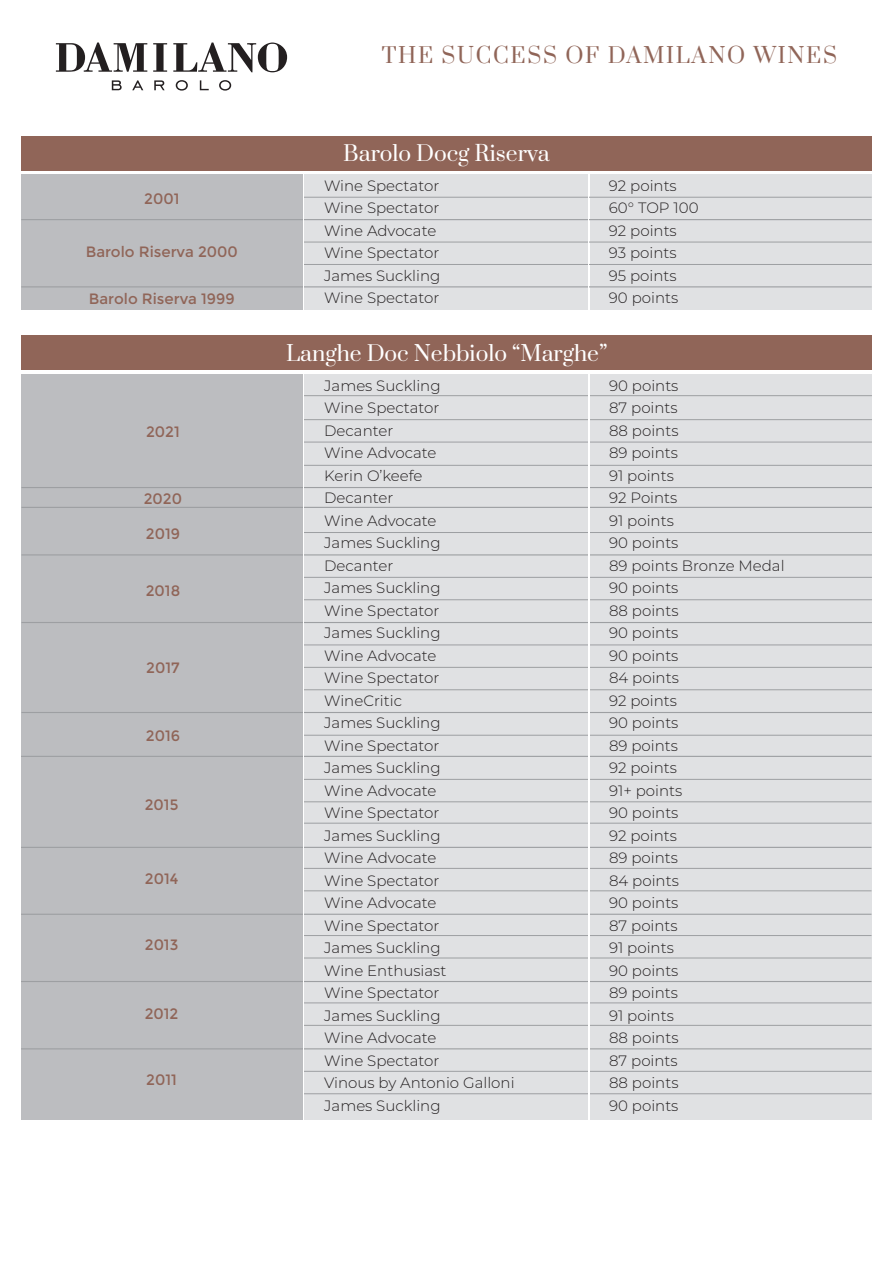
<style>
.page{position:relative;width:893px;height:1263px;background:#fff}
.page>*{position:absolute;margin:0;border:0;box-sizing:border-box;transform-origin:0 0}
.t1{font:21px "Prata";color:#fff}
.t2{font:21px "Prata";letter-spacing:.08em;color:#906558}
.t3{font:300 15px/22.5px "Montserrat";color:#231f20}
.t4{font:15px "Montserrat";color:#906558}
</style>
<div class="page">
<svg style="left:112px;top:80px;width:10px;height:10px"></svg>
<svg style="left:132px;top:80px;width:11px;height:10px"></svg>
<svg style="left:154px;top:80px;width:11px;height:10px"></svg>
<svg style="left:176px;top:80px;width:12px;height:11px"></svg>
<svg style="left:200px;top:80px;width:9px;height:10px"></svg>
<svg style="left:219px;top:80px;width:12px;height:11px"></svg>
<svg style="left:56px;top:43px;width:231px;height:29px"></svg>
<div style="left:304px;top:174px;width:284px;height:136px;background:#e0e1e3"></div>
<hr style="left:304px;top:197px;width:284px;height:1px;background:#9d9fa2">
<hr style="left:304px;top:242px;width:284px;height:1px;background:#9d9fa2">
<hr style="left:304px;top:219px;width:284px;height:1px;background:#9d9fa2">
<hr style="left:304px;top:264px;width:284px;height:1px;background:#9d9fa2">
<hr style="left:304px;top:286px;width:284px;height:1px;background:#9d9fa2">
<div style="left:590px;top:174px;width:282px;height:136px;background:#e0e1e3"></div>
<hr style="left:590px;top:197px;width:282px;height:1px;background:#9d9fa2">
<hr style="left:590px;top:242px;width:282px;height:1px;background:#9d9fa2">
<hr style="left:590px;top:219px;width:282px;height:1px;background:#9d9fa2">
<hr style="left:590px;top:264px;width:282px;height:1px;background:#9d9fa2">
<hr style="left:590px;top:286px;width:282px;height:1px;background:#9d9fa2">
<div style="left:21px;top:174px;width:281px;height:136px;background:#bcbdc0"></div>
<hr style="left:21px;top:219px;width:281px;height:1px;background:#9d9fa2">
<hr style="left:21px;top:286px;width:281px;height:1px;background:#9d9fa2">
<div style="left:21px;top:136px;width:851px;height:34px;background:#906558"></div>
<div style="left:305px;top:374px;width:283px;height:745px;background:#e0e1e3"></div>
<hr style="left:305px;top:935px;width:283px;height:1px;background:#9d9fa2">
<hr style="left:305px;top:868px;width:283px;height:1px;background:#9d9fa2">
<hr style="left:305px;top:779px;width:283px;height:1px;background:#9d9fa2">
<hr style="left:305px;top:1025px;width:283px;height:1px;background:#9d9fa2">
<hr style="left:305px;top:981px;width:283px;height:1px;background:#9d9fa2">
<hr style="left:305px;top:1071px;width:283px;height:1px;background:#9d9fa2">
<hr style="left:305px;top:958px;width:283px;height:1px;background:#9d9fa2">
<hr style="left:305px;top:890px;width:283px;height:1px;background:#9d9fa2">
<hr style="left:305px;top:801px;width:283px;height:1px;background:#9d9fa2">
<hr style="left:305px;top:823px;width:283px;height:1px;background:#9d9fa2">
<hr style="left:305px;top:1048px;width:283px;height:1px;background:#9d9fa2">
<hr style="left:305px;top:1003px;width:283px;height:1px;background:#9d9fa2">
<hr style="left:305px;top:1093px;width:283px;height:1px;background:#9d9fa2">
<hr style="left:305px;top:914px;width:283px;height:1px;background:#9d9fa2">
<hr style="left:305px;top:847px;width:283px;height:1px;background:#9d9fa2">
<hr style="left:305px;top:756px;width:283px;height:1px;background:#9d9fa2">
<hr style="left:305px;top:532px;width:283px;height:1px;background:#9d9fa2">
<hr style="left:305px;top:465px;width:283px;height:1px;background:#9d9fa2">
<hr style="left:305px;top:712px;width:283px;height:1px;background:#9d9fa2">
<hr style="left:305px;top:622px;width:283px;height:1px;background:#9d9fa2">
<hr style="left:305px;top:577px;width:283px;height:1px;background:#9d9fa2">
<hr style="left:305px;top:419px;width:283px;height:1px;background:#9d9fa2">
<hr style="left:305px;top:395px;width:283px;height:1px;background:#9d9fa2">
<hr style="left:305px;top:667px;width:283px;height:1px;background:#9d9fa2">
<hr style="left:305px;top:554px;width:283px;height:1px;background:#9d9fa2">
<hr style="left:305px;top:645px;width:283px;height:1px;background:#9d9fa2">
<hr style="left:305px;top:599px;width:283px;height:1px;background:#9d9fa2">
<hr style="left:305px;top:442px;width:283px;height:1px;background:#9d9fa2">
<hr style="left:305px;top:689px;width:283px;height:1px;background:#9d9fa2">
<hr style="left:305px;top:735px;width:283px;height:1px;background:#9d9fa2">
<hr style="left:305px;top:507px;width:283px;height:1px;background:#9d9fa2">
<hr style="left:305px;top:487px;width:283px;height:1px;background:#9d9fa2">
<div style="left:590px;top:374px;width:282px;height:745px;background:#e0e1e3"></div>
<hr style="left:590px;top:935px;width:281px;height:1px;background:#9d9fa2">
<hr style="left:590px;top:868px;width:281px;height:1px;background:#9d9fa2">
<hr style="left:590px;top:779px;width:281px;height:1px;background:#9d9fa2">
<hr style="left:590px;top:1025px;width:281px;height:1px;background:#9d9fa2">
<hr style="left:590px;top:981px;width:281px;height:1px;background:#9d9fa2">
<hr style="left:590px;top:1071px;width:281px;height:1px;background:#9d9fa2">
<hr style="left:590px;top:958px;width:281px;height:1px;background:#9d9fa2">
<hr style="left:590px;top:890px;width:281px;height:1px;background:#9d9fa2">
<hr style="left:590px;top:801px;width:281px;height:1px;background:#9d9fa2">
<hr style="left:590px;top:823px;width:281px;height:1px;background:#9d9fa2">
<hr style="left:590px;top:1048px;width:281px;height:1px;background:#9d9fa2">
<hr style="left:590px;top:1003px;width:281px;height:1px;background:#9d9fa2">
<hr style="left:590px;top:1093px;width:281px;height:1px;background:#9d9fa2">
<hr style="left:590px;top:914px;width:281px;height:1px;background:#9d9fa2">
<hr style="left:590px;top:847px;width:281px;height:1px;background:#9d9fa2">
<hr style="left:590px;top:756px;width:281px;height:1px;background:#9d9fa2">
<hr style="left:590px;top:532px;width:282px;height:1px;background:#9d9fa2">
<hr style="left:590px;top:465px;width:282px;height:1px;background:#9d9fa2">
<hr style="left:590px;top:712px;width:282px;height:1px;background:#9d9fa2">
<hr style="left:590px;top:622px;width:282px;height:1px;background:#9d9fa2">
<hr style="left:590px;top:577px;width:282px;height:1px;background:#9d9fa2">
<hr style="left:590px;top:419px;width:282px;height:1px;background:#9d9fa2">
<hr style="left:590px;top:395px;width:282px;height:1px;background:#9d9fa2">
<hr style="left:590px;top:667px;width:282px;height:1px;background:#9d9fa2">
<hr style="left:590px;top:554px;width:282px;height:1px;background:#9d9fa2">
<hr style="left:590px;top:645px;width:282px;height:1px;background:#9d9fa2">
<hr style="left:590px;top:599px;width:282px;height:1px;background:#9d9fa2">
<hr style="left:590px;top:442px;width:282px;height:1px;background:#9d9fa2">
<hr style="left:590px;top:689px;width:282px;height:1px;background:#9d9fa2">
<hr style="left:590px;top:735px;width:282px;height:1px;background:#9d9fa2">
<hr style="left:590px;top:507px;width:282px;height:1px;background:#9d9fa2">
<hr style="left:590px;top:487px;width:282px;height:1px;background:#9d9fa2">
<div style="left:21px;top:374px;width:282px;height:745px;background:#bcbdc0"></div>
<hr style="left:21px;top:981px;width:282px;height:1px;background:#9d9fa2">
<hr style="left:21px;top:1048px;width:282px;height:1px;background:#9d9fa2">
<hr style="left:21px;top:914px;width:282px;height:1px;background:#9d9fa2">
<hr style="left:21px;top:847px;width:282px;height:1px;background:#9d9fa2">
<hr style="left:21px;top:756px;width:282px;height:1px;background:#9d9fa2">
<hr style="left:21px;top:712px;width:282px;height:1px;background:#9d9fa2">
<hr style="left:21px;top:622px;width:282px;height:1px;background:#9d9fa2">
<hr style="left:21px;top:554px;width:282px;height:1px;background:#9d9fa2">
<hr style="left:21px;top:507px;width:282px;height:1px;background:#9d9fa2">
<hr style="left:21px;top:487px;width:282px;height:1px;background:#9d9fa2">
<div style="left:21px;top:336px;width:851px;height:34px;background:#906558"></div>
<p class="t4" style="left:144px;top:190px;width:37px">2001</p>
<p class="t4" style="left:86px;top:243px;width:154px">Barolo Riserva 2000</p>
<p class="t4" style="left:89px;top:290px;width:147px">Barolo Riserva 1999</p>
<p class="t4" style="left:146px;top:423px;width:35px">2021</p>
<p class="t4" style="left:144px;top:490px;width:40px">2020</p>
<p class="t4" style="left:146px;top:525px;width:36px">2019</p>
<p class="t4" style="left:146px;top:582px;width:36px">2018</p>
<p class="t4" style="left:146px;top:659px;width:35px">2017</p>
<p class="t4" style="left:146px;top:727px;width:36px">2016</p>
<p class="t4" style="left:145px;top:795px;width:35px">2015</p>
<p class="t4" style="left:145px;top:869px;width:35px">2014</p>
<p class="t4" style="left:145px;top:936px;width:35px">2013</p>
<p class="t4" style="left:145px;top:1005px;width:35px">2012</p>
<p class="t4" style="left:146px;top:1071px;width:32px">2011</p>
<h1 class="t2" style="left:382px;top:38px;width:457px">THE SUCCESS OF DAMILANO WINES</h1>
<h1 class="t1" style="left:343px;top:135px;width:208px">Barolo Docg Riserva</h1>
<p class="t3" style="left:324px;top:174px;width:118px">Wine Spectator<br>Wine Spectator<br>Wine Advocate<br>Wine Spectator<br>James Suckling<br>Wine Spectator</p>
<p class="t3" style="left:609px;top:174px;width:91px">92 points<br>60° TOP 100<br>92 points<br>93 points<br>95 points<br>90 points</p>
<h1 class="t1" style="left:286px;top:335px;width:323px">Langhe Doc Nebbiolo “Marghe”</h1>
<p class="t3" style="left:324px;top:373px;width:192px">James Suckling<br>Wine Spectator<br>Decanter<br>Wine Advocate<br>Kerin O’keefe<br>Decanter<br>Wine Advocate<br>James Suckling<br>Decanter<br>James Suckling<br>Wine Spectator<br>James Suckling<br>Wine Advocate<br>Wine Spectator<br>WineCritic<br>James Suckling<br>Wine Spectator<br>James Suckling<br>Wine Advocate<br>Wine Spectator<br>James Suckling<br>Wine Advocate<br>Wine Spectator<br>Wine Advocate<br>Wine Spectator<br>James Suckling<br>Wine Enthusiast<br>Wine Spectator<br>James Suckling<br>Wine Advocate<br>Wine Spectator<br>Vinous by Antonio Galloni<br>James Suckling</p>
<p class="t3" style="left:609px;top:373px;width:177px">90 points<br>87 points<br>88 points<br>89 points<br>91 points<br>92 Points<br>91 points<br>90 points<br>89 points Bronze Medal<br>90 points<br>88 points<br>90 points<br>90 points<br>84 points<br>92 points<br>90 points<br>89 points<br>92 points<br>91+ points<br>90 points<br>92 points<br>89 points<br>84 points<br>90 points<br>87 points<br>91 points<br>90 points<br>89 points<br>91 points<br>88 points<br>87 points<br>88 points<br>90 points</p>
</div>
